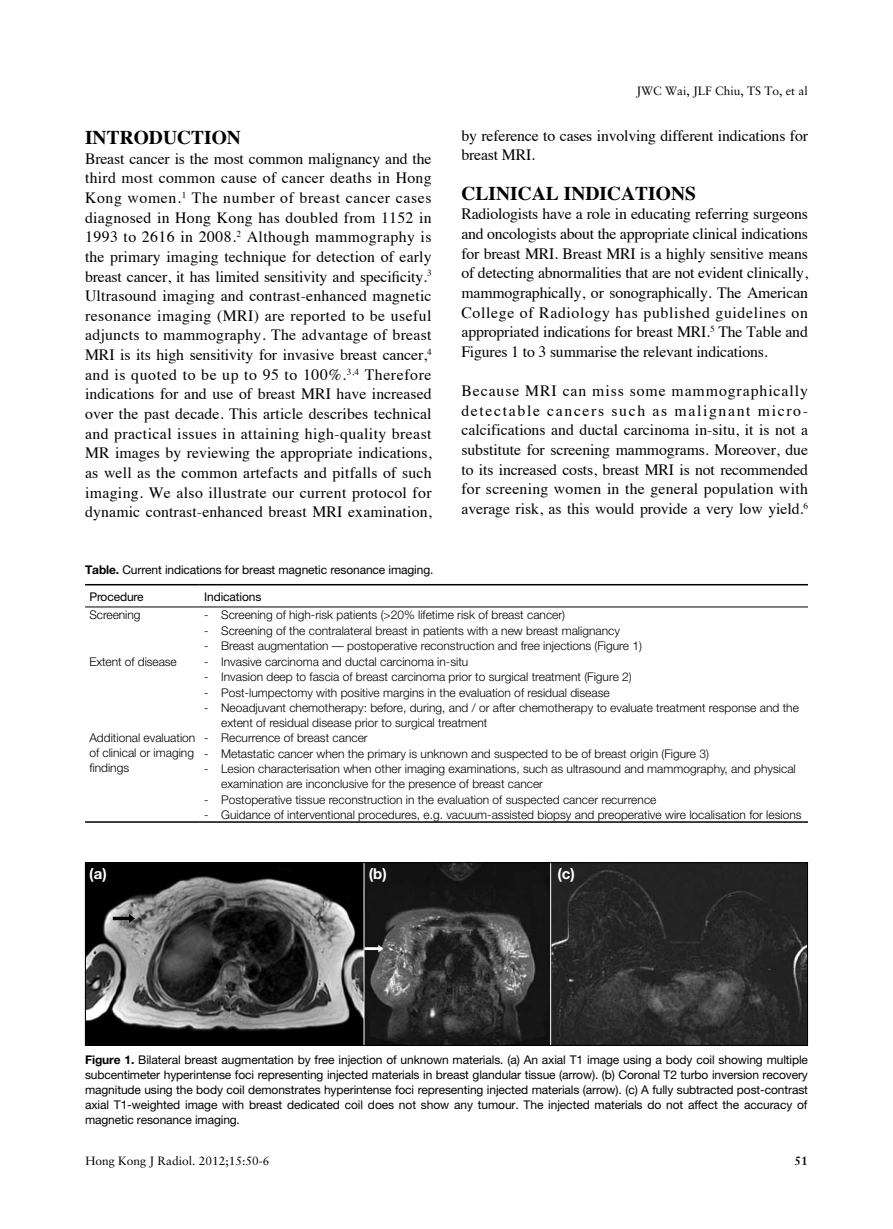
<style>
.page{position:relative;width:893px;height:1229px;background:#fff}
.page>*{position:absolute;margin:0;border:0;box-sizing:border-box;transform-origin:0 0}
.t1{font:700 19.5px "Times";color:#000}
.t2{font:15.75px/19.6px "Times";letter-spacing:-.01em;color:#000;text-align:justify}
.t3{font:700 15px "Helvetica Neue";color:#fff}
.t4{font:300 12px/15px "Helvetica Neue";color:#000}
.t5{font:12px/15px "Helvetica Neue";letter-spacing:-.01em;color:#000;text-align:justify}
.t6{font:12px "Sabon";color:#000}
.t7{font:700 12px "Sabon";color:#000}
.s1{font-weight:700}
</style>
<div class="page">
<hr style="left:85px;top:606px;width:115px;height:1px;background:#000">
<svg style="left:200px;top:606px;width:17px;height:1px"></svg>
<hr style="left:217px;top:606px;width:591px;height:1px;background:#000">
<hr style="left:85px;top:584px;width:115px;height:1px;background:#000">
<svg style="left:200px;top:584px;width:17px;height:1px"></svg>
<hr style="left:217px;top:584px;width:591px;height:1px;background:#000">
<hr style="left:85px;top:821px;width:115px;height:2px;background:#000">
<svg style="left:200px;top:821px;width:17px;height:2px"></svg>
<hr style="left:217px;top:821px;width:591px;height:2px;background:#000">
<img style="left:87px;top:864px;width:719px;height:180px">
<svg style="left:113px;top:914px;width:22px;height:9px"></svg>
<svg style="left:365px;top:945px;width:18px;height:7px"></svg>
<hr style="left:364px;top:863px;width:1px;height:182px;background:#fff">
<hr style="left:550px;top:863px;width:1px;height:182px;background:#fff">
<div style="left:85px;top:862px;width:723px;height:184px;border:1px solid #000"></div>
<p class="t1" style="left:85px;top:119px;width:157px">INTRODUCTION</p>
<p class="t2" style="left:85px;top:147px;width:348px">Breast cancer is the most common malignancy and the third most common cause of cancer deaths in Hong Kong women.<sup>1</sup> The number of breast cancer cases diagnosed in Hong Kong has doubled from 1152 in 1993 to 2616 in 2008.<sup>2</sup> Although mammography is the primary imaging technique for detection of early breast cancer, it has limited sensitivity and specificity.<sup>3<br></sup>Ultrasound imaging and contrast-enhanced magnetic resonance imaging (MRI) are reported to be useful adjuncts to mammography. The advantage of breast MRI is its high sensitivity for invasive breast cancer,<sup>4 </sup>and is quoted to be up to 95 to 100%.<sup>3,4</sup> Therefore indications for and use of breast MRI have increased over the past decade. This article describes technical and practical issues in attaining high-quality breast MR images by reviewing the appropriate indications, as well as the common artefacts and pitfalls of such imaging. We also illustrate our current protocol for dynamic contrast-enhanced breast MRI examination,</p>
<p class="t5" style="left:85px;top:562px;width:350px"><span class="s1">Table.</span> Current indications for breast magnetic resonance imaging.</p>
<p class="t6" style="left:637px;top:84px;width:173px">JWC Wai, JLF Chiu, TS To, et al</p>
<p class="t2" style="left:461px;top:124px;width:348px">by reference to cases involving different indications for breast MRI.</p>
<p class="t1" style="left:461px;top:174px;width:236px">CLINICAL INDICATIONS</p>
<p class="t2" style="left:461px;top:203px;width:348px">Radiologists have a role in educating referring surgeons and oncologists about the appropriate clinical indications for breast MRI. Breast MRI is a highly sensitive means of detecting abnormalities that are not evident clinically, mammographically, or sonographically. The American College of Radiology has published guidelines on appropriated indications for breast MRI.<sup>5</sup> The Table and Figures 1 to 3 summarise the relevant indications.</p>
<p class="t2" style="left:461px;top:380px;width:348px">Because MRI can miss some mammographically detectable cancers such as malignant micro&shy;calcifications and ductal carcinoma in-situ, it is not a substitute for screening mammograms. Moreover, due to its increased costs, breast MRI is not recommended for screening women in the general population with average risk, as this would provide a very low yield.<sup>6</sup></p>
<p class="t5" style="left:89px;top:589px;width:56px">Procedure</p>
<p class="t5" style="left:204px;top:589px;width:59px">Indications</p>
<p class="t4" style="left:89px;top:607px;width:53px">Screening</p>
<p class="t4" style="left:204px;top:607px;width:362px">- Screening of high-risk patients (&gt;20% lifetime risk of breast cancer)</p>
<p class="t4" style="left:204px;top:623px;width:417px">- Screening of the contralateral breast in patients with a new breast malignancy</p>
<p class="t4" style="left:204px;top:638px;width:439px">- Breast augmentation — postoperative reconstruction and free injections (Figure 1)</p>
<p class="t4" style="left:89px;top:654px;width:89px">Extent of disease</p>
<p class="t4" style="left:204px;top:654px;width:266px">- Invasive carcinoma and ductal carcinoma in-situ</p>
<p class="t4" style="left:204px;top:669px;width:429px">- Invasion deep to fascia of breast carcinoma prior to surgical treatment (Figure 2)</p>
<p class="t4" style="left:204px;top:684px;width:407px">- Post-lumpectomy with positive margins in the evaluation of residual disease</p>
<p class="t4" style="left:221px;top:700px;width:579px;text-indent:-17px">- Neoadjuvant chemotherapy: before, during, and / or after chemotherapy to evaluate treatment response and the extent of residual disease prior to surgical treatment</p>
<p class="t4" style="left:89px;top:730px;width:108px;text-align:justify">Additional evaluation of clinical or imaging findings</p>
<p class="t4" style="left:204px;top:730px;width:165px">- Recurrence of breast cancer</p>
<p class="t4" style="left:204px;top:746px;width:506px">- Metastatic cancer when the primary is unknown and suspected to be of breast origin (Figure 3)</p>
<p class="t4" style="left:221px;top:761px;width:576px;text-indent:-17px">- Lesion characterisation when other imaging examinations, such as ultrasound and mammography, and physical examination are inconclusive for the presence of breast cancer</p>
<p class="t4" style="left:204px;top:791px;width:454px">- Postoperative tissue reconstruction in the evaluation of suspected cancer recurrence</p>
<p class="t4" style="left:204px;top:807px;width:599px">- Guidance of interventional procedures, e.g. vacuum-assisted biopsy and preoperative wire localisation for lesions</p>
<p class="t3" style="left:89px;top:864px;width:19px">(a)</p>
<p class="t3" style="left:369px;top:864px;width:20px">(b)</p>
<p class="t3" style="left:557px;top:864px;width:19px">(c)</p>
<p class="t5" style="left:85px;top:1052px;width:724px"><span class="s1">Figure 1.</span> Bilateral breast augmentation by free injection of unknown materials. (a) An axial T1 image using a body coil showing multiple subcentimeter hyperintense foci representing injected materials in breast glandular tissue (arrow). (b) Coronal T2 turbo inversion recovery magnitude using the body coil demonstrates hyperintense foci representing injected materials (arrow). (c) A fully subtracted post-contrast axial T1-weighted image with breast dedicated coil does not show any tumour. The injected materials do not affect the accuracy of magnetic resonance imaging.</p>
<p class="t6" style="left:85px;top:1153px;width:186px">Hong Kong J Radiol. 2012;15:50-6</p>
<p class="t7" style="left:794px;top:1153px;width:15px">51</p>
</div>
